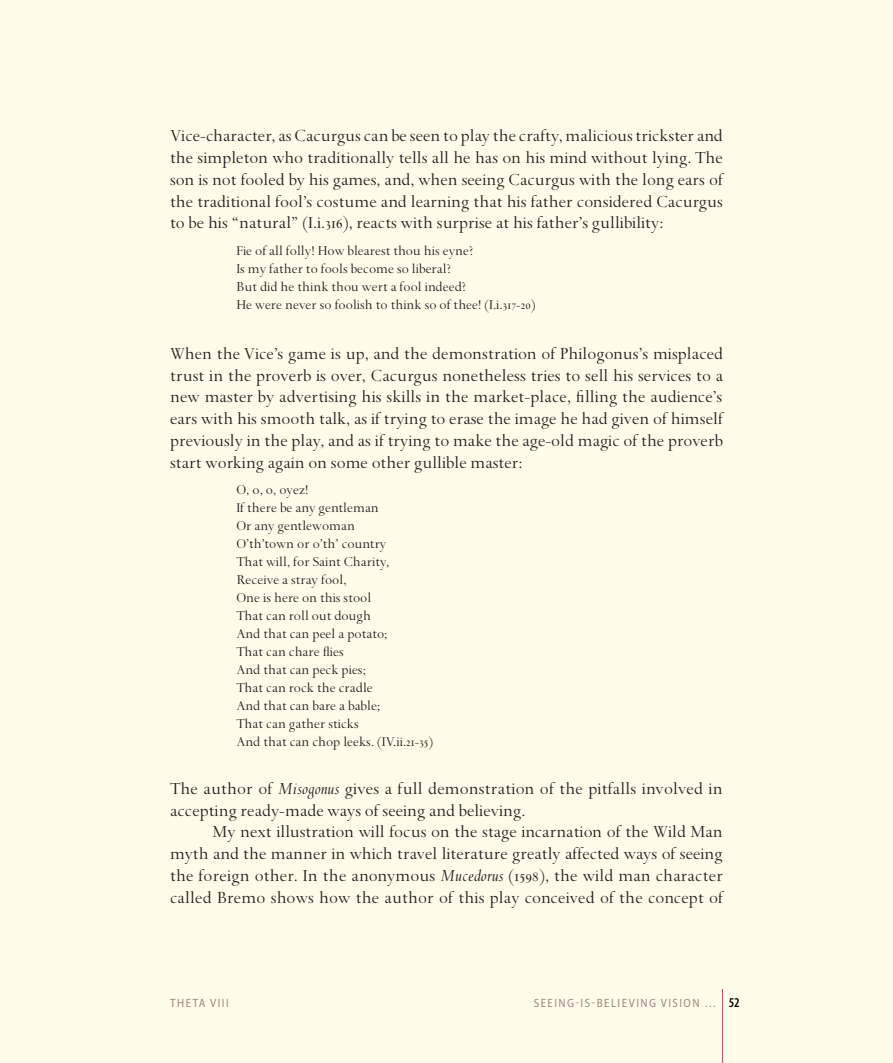
<style>
.page{position:relative;width:893px;height:1063px;background:#fffde9}
.page>*{position:absolute;margin:0;border:0;box-sizing:border-box;transform-origin:0 0}
.t1{font:18.75px/21.8px "Spectrum";color:#231f20;text-align:justify}
.t2{font:15px/18px "Spectrum";color:#231f20}
.t3{font:semi-condensed 12px "Myriad Pro";letter-spacing:.12em;color:#a18784}
.t4{font:semi-condensed 12px "Myriad Pro";letter-spacing:.12em;color:#a2867b}
.s1{font-family:"Spectrum MT SC"}
.s2{font-style:italic}
.s3{font-weight:600;font-stretch:condensed;font-size:13.5px;color:#030505}
</style>
<div class="page">
<hr style="left:723px;top:990px;width:1px;height:73px;background:#c2505c">
<p class="t1" style="left:170px;top:125px;width:554px">Vice-character, as Cacurgus can be seen to play the crafty, malicious trickster and the simpleton who traditionally tells all he has on his mind without lying. The son is not fooled by his games, and, when seeing Cacurgus with the long ears of the traditional fool’s costume and learning that his father considered Cacurgus to be his “natural” (I.i.<span class="s1">316</span>), reacts with surprise at his father’s gullibility:</p>
<p class="t2" style="left:236px;top:242px;width:301px">Fie of all folly! How blearest thou his eyne?<br>Is my father to fools become so liberal?<br>But did he think thou wert a fool indeed?<br>He were never so foolish to think so of thee! (I.i.<span class="s1">317</span>-<span class="s1">20</span>)</p>
<p class="t1" style="left:170px;top:343px;width:555px">When the Vice’s game is up, and the demonstration of Philogonus’s misplaced trust in the proverb is over, Cacurgus nonetheless tries to sell his services to a new master by advertising his skills in the market-place, filling the audience’s ears with his smooth talk, as if trying to erase the image he had given of himself previously in the play, and as if trying to make the age-old magic of the proverb start working again on some other gullible master:</p>
<p class="t2" style="left:236px;top:481px;width:198px">O, o, o, oyez!<br>If there be any gentleman<br>Or any gentlewoman<br>O’th’town or o’th’ country<br>That will, for Saint Charity,<br>Receive a stray fool,<br>One is here on this stool<br>That can roll out dough<br>And that can peel a potato;<br>That can chare flies<br>And that can peck pies;<br>That can rock the cradle<br>And that can bare a bable;<br>That can gather sticks<br>And that can chop leeks. (IV.ii.<span class="s1">21</span>-<span class="s1">35</span>)</p>
<p class="t1" style="left:170px;top:778px;width:554px">The author of <span class="s2">Misogonus</span> gives a full demonstration of the pitfalls involved in accepting ready-made ways of seeing and believing.</p>
<p class="t1" style="left:170px;top:821px;width:555px;text-indent:43px">My next illustration will focus on the stage incarnation of the Wild Man myth and the manner in which travel literature greatly affected ways of seeing the foreign other. In the anonymous <span class="s2">Mucedorus</span> (<span class="s1">1598</span>), the wild man character called Bremo shows how the author of this play conceived of the concept of</p>
<p class="t4" style="left:170px;top:996px;width:60px">THETA VIII</p>
<p class="t3" style="left:534px;top:996px;width:207px">SEEING-IS-BELIEVING VISION … <span class="s3">52</span></p>
</div>
